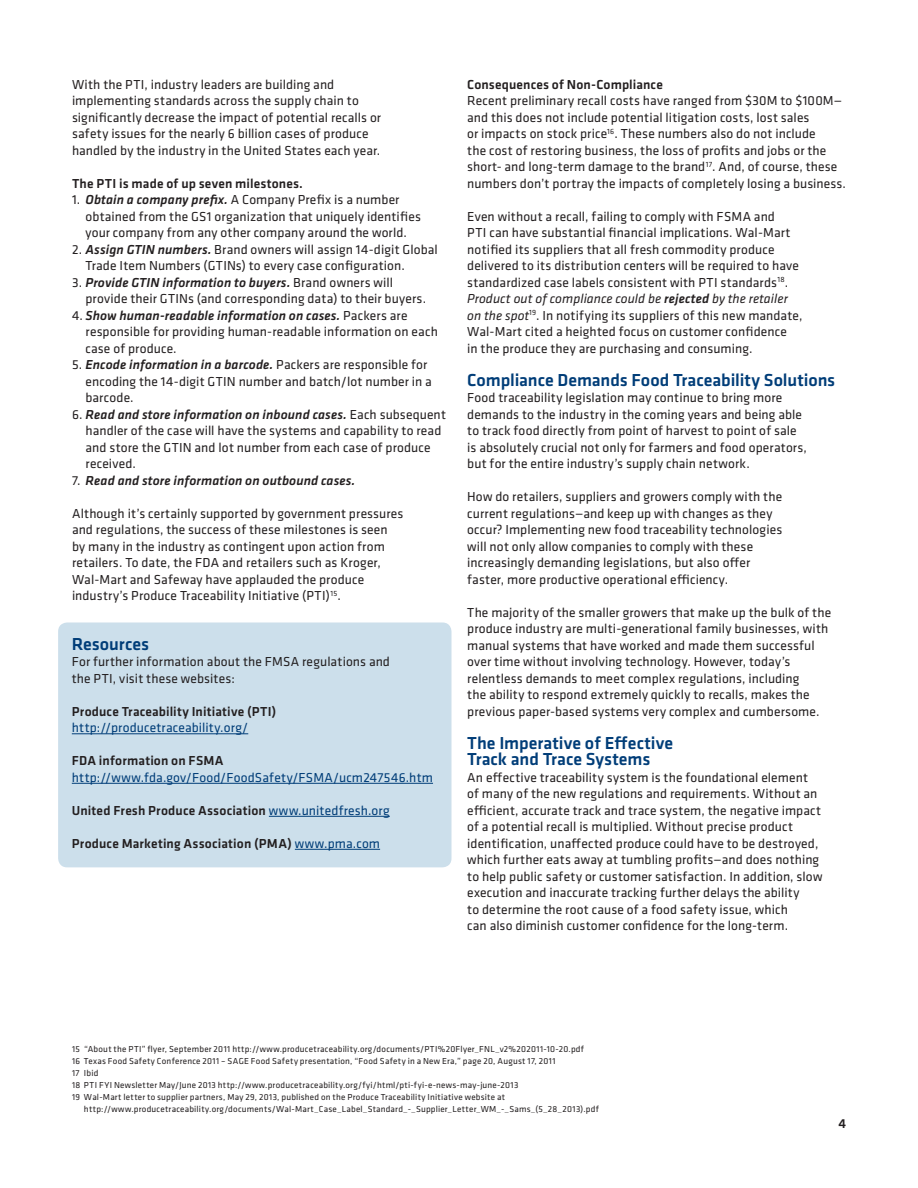
<style>
.page{position:relative;width:918px;height:1188px;background:#fff}
.page>*{position:absolute;margin:0;border:0;box-sizing:border-box;transform-origin:0 0}
._9_pt__aligned___BOD{font:500 18px/16.5px "Klavika";color:#003d78}
._9_pt__aligned___BOD-2{font:13.5px/16.5px "Klavika";letter-spacing:.01em;color:#231f20}
._9_pt__aligned___BOD-3{font:italic 500 13.5px "Klavika";letter-spacing:.01em;color:#231f20}
._9_pt__aligned__14_p{font:500 13.5px "Klavika";letter-spacing:.01em;color:#231f20}
._9_pt__aligned__14_p-2{font:13.5px "Klavika";letter-spacing:.015em;color:#003d78}
._9_pt__aligned__14_p-3{font:13.5px "Klavika";letter-spacing:.01em;color:#231f20}
._9_pt__aligned___BOD-4{font:500 13.5px "Klavika";letter-spacing:.01em;color:#231f20}
._6_pt__ADDRESSES_AND{font:9px "Klavika";letter-spacing:.025em;color:#231f20}
.s1{font-weight:500;font-style:italic}
.s2{font-weight:400;font-style:normal}
.s3{font-weight:400;color:#003d78}
.s4{font-style:italic}
</style>
<div class="page">
<div style="left:58px;top:622px;width:394px;height:245px;background:#ccdfeb;border-radius:9px"></div>
<hr style="left:72px;top:734px;width:176px;height:1px;background:#003d78">
<hr style="left:72px;top:783px;width:361px;height:1px;background:#003d78">
<hr style="left:269px;top:816px;width:121px;height:1px;background:#003d78">
<hr style="left:295px;top:849px;width:85px;height:1px;background:#003d78">
<p class="_9_pt__aligned___BOD-2" style="left:72px;top:75px;width:311px">With the PTI, industry leaders are building and implementing standards across the supply chain to significantly decrease the impact of potential recalls or safety issues for the nearly 6 billion cases of produce handled by the industry in the United States each year.</p>
<p class="_9_pt__aligned___BOD-4" style="left:72px;top:174px;width:232px">The PTI is made of up seven milestones.</p>
<p class="_9_pt__aligned___BOD-2" style="left:72px;top:191px;width:329px">1. <span class="s1">Obtain a company prefix.</span> A Company Prefix is a number</p>
<p class="_9_pt__aligned___BOD-2" style="left:86px;top:207px;width:337px">obtained from the GS1 organization that uniquely identifies</p>
<p class="_9_pt__aligned___BOD-2" style="left:86px;top:224px;width:323px">your company from any other company around the world.</p>
<p class="_9_pt__aligned___BOD-2" style="left:72px;top:240px;width:367px">2. <span class="s1">Assign GTIN numbers.</span> Brand owners will assign 14-digit Global</p>
<p class="_9_pt__aligned___BOD-2" style="left:86px;top:257px;width:321px">Trade Item Numbers (GTINs) to every case configuration.</p>
<p class="_9_pt__aligned___BOD-3" style="left:72px;top:273px;width:323px"><span class="s2">3.</span> Provide GTIN information to buyers. <span class="s2">Brand owners will</span></p>
<p class="_9_pt__aligned___BOD-2" style="left:86px;top:290px;width:342px">provide their GTINs (and corresponding data) to their buyers.</p>
<p class="_9_pt__aligned___BOD-3" style="left:72px;top:306px;width:337px"><span class="s2">4.</span> Show human-readable information on cases. <span class="s2">Packers are</span></p>
<p class="_9_pt__aligned___BOD-2" style="left:86px;top:323px;width:354px">responsible for providing human-readable information on each</p>
<p class="_9_pt__aligned___BOD-2" style="left:86px;top:339px;width:93px">case of produce.</p>
<p class="_9_pt__aligned___BOD-3" style="left:72px;top:355px;width:357px"><span class="s2">5.</span> Encode information in a barcode. <span class="s2">Packers are responsible for</span></p>
<p class="_9_pt__aligned___BOD-2" style="left:86px;top:372px;width:348px">encoding the 14-digit GTIN number and batch/lot number in a</p>
<p class="_9_pt__aligned___BOD-2" style="left:86px;top:389px;width:50px">barcode.</p>
<p class="_9_pt__aligned___BOD-3" style="left:72px;top:405px;width:375px"><span class="s2">6.</span> Read and store information on inbound cases. <span class="s2">Each subsequent</span></p>
<p class="_9_pt__aligned___BOD-2" style="left:86px;top:422px;width:357px">handler of the case will have the systems and capability to read</p>
<p class="_9_pt__aligned___BOD-2" style="left:86px;top:438px;width:347px">and store the GTIN and lot number from each case of produce</p>
<p class="_9_pt__aligned___BOD-2" style="left:86px;top:455px;width:52px">received.</p>
<p class="_9_pt__aligned___BOD-3" style="left:72px;top:471px;width:285px"><span class="s2">7.</span> Read and store information on outbound cases.</p>
<p class="_9_pt__aligned___BOD-2" style="left:72px;top:504px;width:333px">Although it’s certainly supported by government pressures and regulations, the success of these milestones is seen by many in the industry as contingent upon action from retailers. To date, the FDA and retailers such as Kroger, Wal-Mart and Safeway have applauded the produce industry’s Produce Traceability Initiative (PTI)<sup>15</sup>.</p>
<p class="_9_pt__aligned___BOD" style="left:72px;top:635px;width:79px">Resources</p>
<p class="_9_pt__aligned__14_p-3" style="left:72px;top:653px;width:320px">For further information about the FMSA regulations and</p>
<p class="_9_pt__aligned__14_p-3" style="left:72px;top:669px;width:165px">the PTI, visit these websites:</p>
<p class="_9_pt__aligned__14_p" style="left:72px;top:702px;width:206px">Produce Traceability Initiative (PTI)</p>
<p class="_9_pt__aligned__14_p-2" style="left:72px;top:719px;width:178px">http://producetraceability.org/</p>
<p class="_9_pt__aligned__14_p" style="left:72px;top:751px;width:153px">FDA information on FSMA</p>
<p class="_9_pt__aligned__14_p-2" style="left:72px;top:768px;width:363px">http://www.fda.gov/Food/FoodSafety/FSMA/ucm247546.htm</p>
<p class="_9_pt__aligned__14_p" style="left:72px;top:801px;width:320px">United Fresh Produce Association <span class="s3">www.unitedfresh.org</span></p>
<p class="_9_pt__aligned__14_p" style="left:72px;top:834px;width:310px">Produce Marketing Association (PMA) <span class="s3">www.pma.com</span></p>
<p class="_9_pt__aligned___BOD-4" style="left:467px;top:75px;width:197px">Consequences of Non-Compliance</p>
<p class="_9_pt__aligned___BOD-2" style="left:467px;top:92px;width:380px">Recent preliminary recall costs have ranged from $30M to $100M— and this does not include potential litigation costs, lost sales<br>or impacts on stock price<sup>16</sup>. These numbers also do not include<br>the cost of restoring business, the loss of profits and jobs or the short- and long-term damage to the brand<sup>17</sup>. And, of course, these numbers don’t portray the impacts of completely losing a business.</p>
<p class="_9_pt__aligned___BOD-2" style="left:467px;top:207px;width:337px">Even without a recall, failing to comply with FSMA and<br>PTI can have substantial financial implications. Wal-Mart notified its suppliers that all fresh commodity produce delivered to its distribution centers will be required to have standardized case labels consistent with PTI standards<sup>18</sup>.<br><span class="s4">Product out of compliance could be</span> <span class="s1">rejected</span> <span class="s4">by the retailer on the spot</span><sup>19</sup>. In notifying its suppliers of this new mandate, Wal-Mart cited a heighted focus on customer confidence<br>in the produce they are purchasing and consuming.</p>
<p class="_9_pt__aligned___BOD" style="left:467px;top:371px;width:370px">Compliance Demands Food Traceability Solutions</p>
<p class="_9_pt__aligned___BOD-2" style="left:467px;top:389px;width:341px">Food traceability legislation may continue to bring more demands to the industry in the coming years and being able to track food directly from point of harvest to point of sale is absolutely crucial not only for farmers and food operators, but for the entire industry’s supply chain network.</p>
<p class="_9_pt__aligned___BOD-2" style="left:467px;top:488px;width:317px">How do retailers, suppliers and growers comply with the current regulations—and keep up with changes as they occur? Implementing new food traceability technologies will not only allow companies to comply with these increasingly demanding legislations, but also offer faster, more productive operational efficiency.</p>
<p class="_9_pt__aligned___BOD-2" style="left:467px;top:603px;width:366px">The majority of the smaller growers that make up the bulk of the produce industry are multi-generational family businesses, with manual systems that have worked and made them successful over time without involving technology. However, today’s relentless demands to meet complex regulations, including<br>the ability to respond extremely quickly to recalls, makes the previous paper-based systems very complex and cumbersome.</p>
<p class="_9_pt__aligned___BOD" style="left:467px;top:734px;width:208px">The Imperative of Effective<br>Track and Trace Systems</p>
<p class="_9_pt__aligned___BOD-2" style="left:467px;top:768px;width:357px">An effective traceability system is the foundational element of many of the new regulations and requirements. Without an efficient, accurate track and trace system, the negative impact of a potential recall is multiplied. Without precise product identification, unaffected produce could have to be destroyed, which further eats away at tumbling profits—and does nothing to help public safety or customer satisfaction. In addition, slow execution and inaccurate tracking further delays the ability<br>to determine the root cause of a food safety issue, which<br>can also diminish customer confidence for the long-term.</p>
<p class="_6_pt__ADDRESSES_AND" style="left:72px;top:1043px;width:514px">15 “About the PTI” flyer, September 2011 http://www.producetraceability.org/documents/PTI%20Flyer_FNL_v2%202011-10-20.pdf</p>
<p class="_6_pt__ADDRESSES_AND" style="left:72px;top:1055px;width:485px">16 Texas Food Safety Conference 2011 – SAGE Food Safety presentation, “Food Safety in a New Era,” page 20, August 17, 2011</p>
<p class="_6_pt__ADDRESSES_AND" style="left:72px;top:1067px;width:28px">17 Ibid</p>
<p class="_6_pt__ADDRESSES_AND" style="left:72px;top:1079px;width:448px">18 PTI FYI Newsletter May/June 2013 http://www.producetraceability.org/fyi/html/pti-fyi-e-news-may-june-2013</p>
<p class="_6_pt__ADDRESSES_AND" style="left:72px;top:1091px;width:435px">19 Wal-Mart letter to supplier partners, May 29, 2013, published on the Produce Traceability Initiative website at</p>
<p class="_6_pt__ADDRESSES_AND" style="left:84px;top:1103px;width:516px">http://www.producetraceability.org/documents/Wal-Mart_Case_Label_Standard_-_Supplier_Letter_WM_-_Sams_(5_28_2013).pdf</p>
<p class="_9_pt__aligned__14_p" style="left:838px;top:1114px;width:9px">4</p>
</div>
